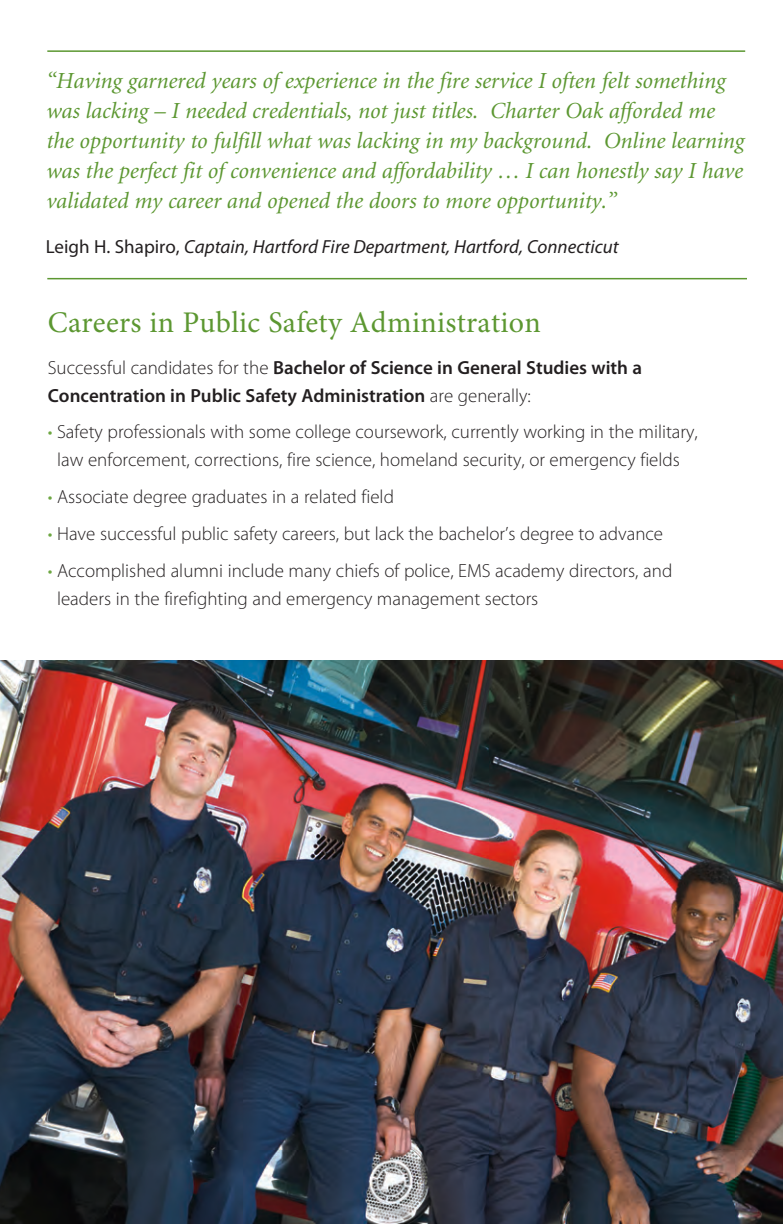
<style>
.page{position:relative;width:783px;height:1224px;background:#fff}
.page>*{position:absolute;margin:0;border:0;box-sizing:border-box;transform-origin:0 0}
.Head{font:30px "Minion Pro";letter-spacing:.01em;color:#5c9731}
.t1{font:italic 23px/30px "Minion";color:#5c9731}
.Bullets{font:300 19px/28px "Myriad Pro";color:#231f20;text-align:center}
.Bullets-2{font:600 19px/28px "Myriad Pro";color:#231f20}
.t2{font:italic 19px "Myriad Pro";color:#231f20}
.s1{font-style:normal}
.s2{font-weight:300}
.s3{color:#6da742}
</style>
<div class="page">
<img style="left:0;top:661px;width:783px;height:563px">
<hr style="left:47px;top:278px;width:700px;height:1px;background:#5c9731">
<hr style="left:47px;top:50px;width:698px;height:2px;background:#5c9731">
<p class="t1" style="left:46px;top:66px;width:700px">“Having garnered years of experience in the fire service I often felt something was lacking – I needed credentials, not just titles. Charter Oak afforded me the opportunity to fulfill what was lacking in my background. Online learning was the perfect fit of convenience and affordability … I can honestly say I have validated my career and opened the doors to more opportunity.”</p>
<p class="t2" style="left:46px;top:235px;width:575px"><span class="s1">Leigh H. Shapiro,</span> Captain, Hartford Fire Department, Hartford, Connecticut</p>
<p class="Head" style="left:48px;top:304px;width:495px">Careers in Public Safety Administration</p>
<p class="Bullets-2" style="left:48px;top:353px;width:596px"><span class="s2">Successful candidates for the</span> Bachelor of Science in General Studies with a<br>Concentration in Public Safety Administration <span class="s2">are generally:</span></p>
<p class="Bullets" style="left:48px;top:417px;width:652px"><span class="s3">•</span> Safety professionals with some college coursework, currently working in the military, law enforcement, corrections, fire science, homeland security, or emergency fields</p>
<p class="Bullets" style="left:48px;top:482px;width:348px"><span class="s3">•</span> Associate degree graduates in a related field</p>
<p class="Bullets" style="left:48px;top:519px;width:617px"><span class="s3">•</span> Have successful public safety careers, but lack the bachelor’s degree to advance</p>
<p class="Bullets" style="left:57px;top:556px;width:617px;text-align:left;text-indent:-9px"><span class="s3">•</span> Accomplished alumni include many chiefs of police, EMS academy directors, and leaders in the firefighting and emergency management sectors</p>
</div>
